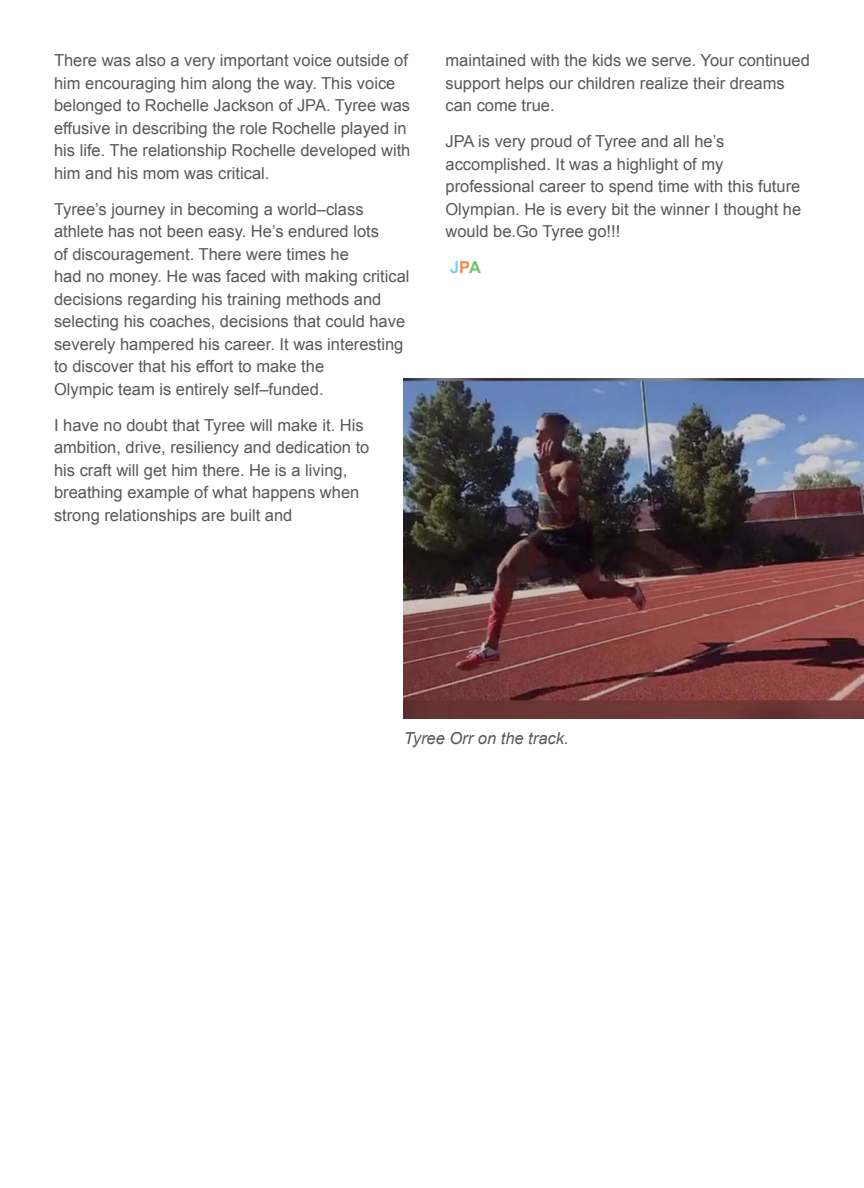
<style>
.page{position:relative;width:864px;height:1188px;background:#fff}
.page>*{position:absolute;margin:0;border:0;box-sizing:border-box;transform-origin:0 0}
._2_column_JPA_body_c{font:16.5px/22.5px "Arial";color:#57585a}
.JPA_bodycopy{font:italic 16.5px "Arial";color:#57585a}
._2_column_JPA_body_c-2{font:700 16.5px "Arial";color:#74d1f6}
.s1{color:#f68a47}
.s2{color:#74c375}
</style>
<div class="page">
<img style="left:404px;top:378px;width:460px;height:341px">
<p class="_2_column_JPA_body_c" style="left:54px;top:49px;width:358px">There was also a very important voice outside of him encouraging him along the way. This voice belonged to Rochelle Jackson of JPA. Tyree was effusive in describing the role Rochelle played in his life. The relationship Rochelle developed with him and his mom was critical.</p>
<p class="_2_column_JPA_body_c" style="left:54px;top:198px;width:357px">Tyree’s journey in becoming a world–class athlete has not been easy. He’s endured lots<br>of discouragement. There were times he<br>had no money. He was faced with making critical decisions regarding his training methods and selecting his coaches, decisions that could have severely hampered his career. It was interesting to discover that his effort to make the<br>Olympic team is entirely self–funded.</p>
<p class="_2_column_JPA_body_c" style="left:54px;top:414px;width:317px">I have no doubt that Tyree will make it. His ambition, drive, resiliency and dedication to his craft will get him there. He is a living, breathing example of what happens when strong relationships are built and</p>
<p class="_2_column_JPA_body_c" style="left:445px;top:49px;width:366px">maintained with the kids we serve. Your continued support helps our children realize their dreams can come true.</p>
<p class="_2_column_JPA_body_c" style="left:445px;top:130px;width:357px">JPA is very proud of Tyree and all he’s accomplished. It was a highlight of my professional career to spend time with this future Olympian. He is every bit the winner I thought he would be.Go Tyree go!!!</p>
<p class="_2_column_JPA_body_c-2" style="left:450px;top:256px;width:32px">J<span class="s1">P</span><span class="s2">A</span></p>
<p class="JPA_bodycopy" style="left:404px;top:728px;width:166px">Tyree Orr on the track.</p>
</div>
